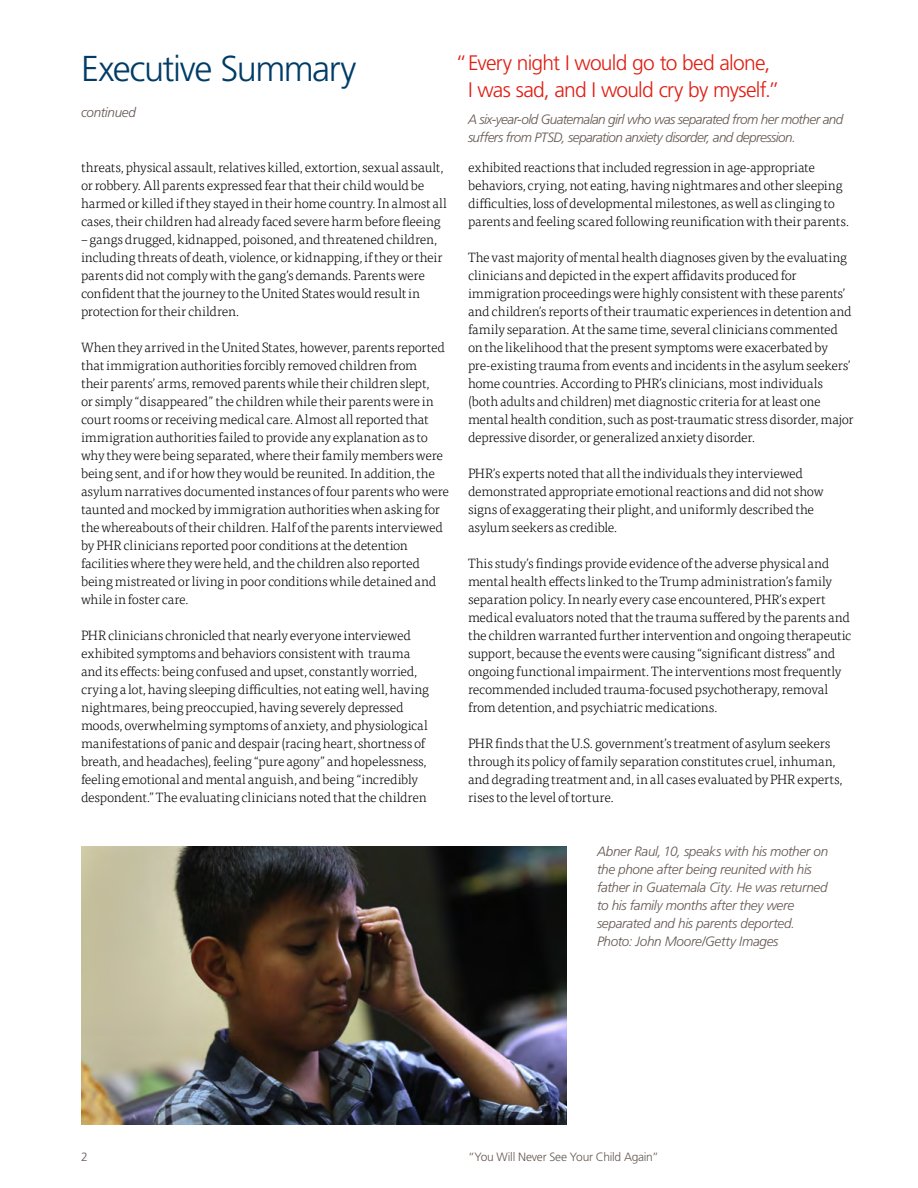
<style>
.page{position:relative;width:918px;height:1188px;background:#fff}
.page>*{position:absolute;margin:0;border:0;box-sizing:border-box;transform-origin:0 0}
.t1{font:300 36px "Frutiger LT Std";letter-spacing:-.04em;color:#003c67}
.t2{font:300 21px/27px "Frutiger LT Std";letter-spacing:-.035em;color:#e01e14;text-align:center}
.t3{font:300 13.5px/18px "Tisa OT";letter-spacing:-.015em;color:#000}
.t4{font:italic 300 13.5px/18px "Frutiger LT Std";letter-spacing:-.025em;color:#655852}
.t5{font:italic 300 13.5px/18px "Frutiger LT Std";letter-spacing:-.045em;color:#655852}
.t6{font:300 12px "Frutiger LT Std";letter-spacing:-.02em;color:#655852}
.s1{color:#fff}
</style>
<div class="page">
<img style="left:81px;top:846px;width:486px;height:279px">
<h1 class="t1" style="left:81px;top:48px;width:277px">Executive Summary</h1>
<p class="t4" style="left:81px;top:103px;width:57px">continued</p>
<p class="t3" style="left:81px;top:158px;width:367px">threats, physical assault, relatives killed, extortion, sexual assault, or robbery. All parents expressed fear that their child would be harmed or killed if they stayed in their home country. In almost all cases, their children had already faced severe harm before fleeing</p>
<p class="t3" style="left:81px;top:230px;width:363px">– gangs drugged, kidnapped, poisoned, and threatened children, including threats of death, violence, or kidnapping, if they or their parents did not comply with the gang’s demands. Parents were confident that the journey to the United States would result in protection for their children.</p>
<p class="t3" style="left:81px;top:338px;width:370px">When they arrived in the United States, however, parents reported that immigration authorities forcibly removed children from<br>their parents’ arms, removed parents while their children slept,<br>or simply “disappeared” the children while their parents were in court rooms or receiving medical care. Almost all reported that immigration authorities failed to provide any explanation as to why they were being separated, where their family members were being sent, and if or how they would be reunited. In addition, the asylum narratives documented instances of four parents who were taunted and mocked by immigration authorities when asking for the whereabouts of their children. Half of the parents interviewed by PHR clinicians reported poor conditions at the detention facilities where they were held, and the children also reported being mistreated or living in poor conditions while detained and while in foster care.</p>
<p class="t3" style="left:81px;top:626px;width:350px">PHR clinicians chronicled that nearly everyone interviewed exhibited symptoms and behaviors consistent with trauma and its effects: being confused and upset, constantly worried, crying a lot, having sleeping difficulties, not eating well, having nightmares, being preoccupied, having severely depressed moods, overwhelming symptoms of anxiety, and physiological manifestations of panic and despair (racing heart, shortness of breath, and headaches), feeling “pure agony” and hopelessness, feeling emotional and mental anguish, and being “incredibly despondent.” The evaluating clinicians noted that the children</p>
<h2 class="t2" style="left:455px;top:49px;width:326px"><span class="s1">I</span>“Every night I would go to bed alone,<br>I was sad, and I would cry by myself.”</h2>
<p class="t5" style="left:468px;top:110px;width:377px">A six-year-old Guatemalan girl who was separated from her mother and suffers from PTSD, separation anxiety disorder, and depression.</p>
<p class="t3" style="left:468px;top:158px;width:383px">exhibited reactions that included regression in age-appropriate behaviors, crying, not eating, having nightmares and other sleeping difficulties, loss of developmental milestones, as well as clinging to parents and feeling scared following reunification with their parents.</p>
<p class="t3" style="left:468px;top:248px;width:387px">The vast majority of mental health diagnoses given by the evaluating clinicians and depicted in the expert affidavits produced for immigration proceedings were highly consistent with these parents’ and children’s reports of their traumatic experiences in detention and family separation. At the same time, several clinicians commented on the likelihood that the present symptoms were exacerbated by pre-existing trauma from events and incidents in the asylum seekers’ home countries. According to PHR’s clinicians, most individuals (both adults and children) met diagnostic criteria for at least one mental health condition, such as post-traumatic stress disorder, major depressive disorder, or generalized anxiety disorder.</p>
<p class="t3" style="left:468px;top:464px;width:357px">PHR’s experts noted that all the individuals they interviewed demonstrated appropriate emotional reactions and did not show signs of exaggerating their plight, and uniformly described the asylum seekers as credible.</p>
<p class="t3" style="left:468px;top:554px;width:385px">This study’s findings provide evidence of the adverse physical and mental health effects linked to the Trump administration’s family separation policy. In nearly every case encountered, PHR’s expert medical evaluators noted that the trauma suffered by the parents and the children warranted further intervention and ongoing therapeutic support, because the events were causing “significant distress” and ongoing functional impairment. The interventions most frequently recommended included trauma-focused psychotherapy, removal from detention, and psychiatric medications.</p>
<p class="t3" style="left:468px;top:734px;width:376px">PHR finds that the U.S. government’s treatment of asylum seekers through its policy of family separation constitutes cruel, inhuman, and degrading treatment and, in all cases evaluated by PHR experts, rises to the level of torture.</p>
<p class="t4" style="left:597px;top:843px;width:233px">Abner Raul, 10, speaks with his mother on the phone after being reunited with his father in Guatemala City. He was returned to his family months after they were separated and his parents deported.<br>Photo: John Moore/Getty Images</p>
<p class="t6" style="left:81px;top:1150px;width:8px">2</p>
<p class="t6" style="left:468px;top:1150px;width:192px">“You Will Never See Your Child Again”</p>
</div>
